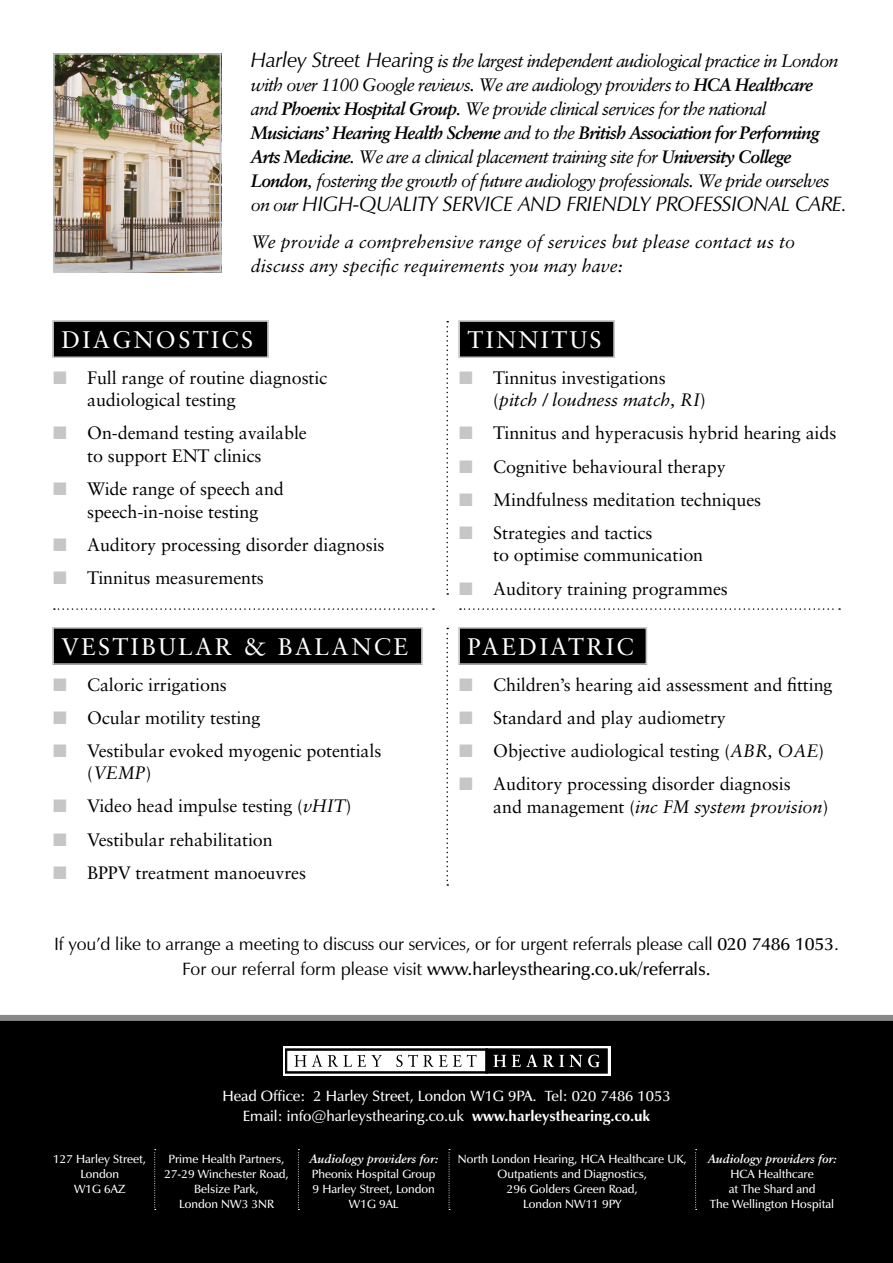
<style>
.page{position:relative;width:893px;height:1263px;background:#fff}
.page>*{position:absolute;margin:0;border:0;box-sizing:border-box;transform-origin:0 0}
.t1{font:24px "Sabon";letter-spacing:.1em;color:#fff}
.t2{font:italic 21px "Zapf Humanist 601 BT";letter-spacing:-.01em;color:#000}
.t3{font:18px/22.5px "Sabon";letter-spacing:-.005em;color:#000}
.t4{font:italic 18px/24px "Sabon";letter-spacing:-.05em;color:#000}
.t5{font:18px/25.5px "Zapf Humanist 601 BT";letter-spacing:-.01em;color:#000;text-align:center}
.t6{font:italic 18px/24px "Sabon";color:#000}
.t7{font:600 15px/19.5px "Zapf Humanist 601 BT";color:#fff;text-align:center}
.t8{font:600 12px/15px "Zapf Humanist 601 BT";color:#fff;text-align:center}
.t9{font:italic 700 12px "Sabon";color:#fff}
.s1{font-family:"Zapf Humanist 601 BT";font-size:21px}
.s2{font-weight:700}
.s3{font-family:"Sabon";font-size:18px}
.s4{color:#c6c6c6}
.s5{font-style:italic}
.s6{font-family:"Sabon Italic Os F"}
.s7{font-weight:600}
</style>
<div class="page">
<div style="left:0;top:1020px;width:893px;height:243px;background:#000"></div>
<div style="left:283px;top:1046px;width:327px;height:29px;background:#fff"></div>
<svg style="left:285px;top:1048px;width:323px;height:26px"></svg>
<div style="left:0;top:1015px;width:893px;height:6px;background:#878787"></div>
<div style="left:53px;top:321px;width:215px;height:36px;background:#000"></div>
<div style="left:52px;top:320px;width:217px;height:38px;border:2px solid #c6c6c6"></div>
<div style="left:53px;top:628px;width:369px;height:36px;background:#000"></div>
<div style="left:52px;top:627px;width:371px;height:38px;border:2px solid #c6c6c6"></div>
<div style="left:459px;top:321px;width:155px;height:36px;background:#000"></div>
<div style="left:458px;top:320px;width:157px;height:38px;border:2px solid #c6c6c6"></div>
<div style="left:459px;top:628px;width:187px;height:36px;background:#000"></div>
<div style="left:458px;top:627px;width:189px;height:38px;border:2px solid #c6c6c6"></div>
<svg style="left:446px;top:321px;width:2px;height:274px"></svg>
<svg style="left:446px;top:628px;width:2px;height:258px"></svg>
<svg style="left:460px;top:608px;width:380px;height:2px"></svg>
<svg style="left:54px;top:608px;width:380px;height:2px"></svg>
<img style="left:56px;top:56px;width:162px;height:213px">
<div style="left:53px;top:53px;width:168px;height:219px;border:2px solid #c6c6c6"></div>
<svg style="left:154px;top:1149px;width:2px;height:61px"></svg>
<svg style="left:298px;top:1149px;width:1px;height:61px"></svg>
<svg style="left:449px;top:1149px;width:1px;height:61px"></svg>
<svg style="left:695px;top:1149px;width:2px;height:61px"></svg>
<p class="t4" style="left:251px;top:49px;width:589px"><span class="s1">Harley Street Hearing</span> is the largest independent audiological practice in London with over 1100 Google reviews. We are audiology providers to <span class="s2">HCA Healthcare </span>and <span class="s2">Phoenix Hospital Group</span>. We provide clinical services for the national <span class="s2">Musicians’ Hearing Health Scheme</span> and to the <span class="s2">British Association for Performing Arts Medicine</span>. We are a clinical placement training site for <span class="s2">University College London</span>, fostering the growth of future audiology professionals. We pride ourselves</p>
<p class="t2" style="left:251px;top:191px;width:598px"><span class="s3">on our</span> HIGH-QUALITY SERVICE AND FRIENDLY PROFESSIONAL CARE.</p>
<p class="t6" style="left:251px;top:230px;width:546px">We provide a comprehensive range of services but please contact us to discuss any specific requirements you may have:</p>
<h1 class="t1" style="left:61px;top:325px;width:193px">DIAGNOSTICS</h1>
<p class="t3" style="left:87px;top:366px;width:242px;text-indent:-34px"><span class="s4">■</span> Full range of routine diagnostic audiological testing</p>
<p class="t3" style="left:87px;top:422px;width:221px;text-indent:-34px"><span class="s4">■</span> On-demand testing available to support ENT clinics</p>
<p class="t3" style="left:53px;top:477px;width:232px;text-align:center"><span class="s4">■</span> Wide range of speech and speech-in-noise testing</p>
<p class="t3" style="left:53px;top:533px;width:333px"><span class="s4">■</span> Auditory processing disorder diagnosis</p>
<p class="t3" style="left:53px;top:566px;width:212px"><span class="s4">■</span> Tinnitus measurements</p>
<h1 class="t1" style="left:61px;top:632px;width:348px">VESTIBULAR &amp; BALANCE</h1>
<p class="t3" style="left:53px;top:673px;width:175px"><span class="s4">■</span> Caloric irrigations</p>
<p class="t3" style="left:53px;top:706px;width:209px"><span class="s4">■</span> Ocular motility testing</p>
<p class="t3" style="left:87px;top:739px;width:296px;text-indent:-34px"><span class="s4">■</span> Vestibular evoked myogenic potentials (<span class="s5">VEMP</span>)</p>
<p class="t3" style="left:53px;top:795px;width:300px"><span class="s4">■</span> Video head impulse testing (<span class="s6">vHIT</span>)</p>
<p class="t3" style="left:53px;top:828px;width:221px"><span class="s4">■</span> Vestibular rehabilitation</p>
<p class="t3" style="left:53px;top:861px;width:254px"><span class="s4">■</span> BPPV treatment manoeuvres</p>
<h1 class="t1" style="left:467px;top:325px;width:136px">TINNITUS</h1>
<p class="t3" style="left:493px;top:366px;width:214px;text-indent:-34px"><span class="s4">■</span> Tinnitus investigations (<span class="s5">pitch / loudness match, RI</span>)</p>
<p class="t3" style="left:459px;top:422px;width:379px"><span class="s4">■</span> Tinnitus and hyperacusis hybrid hearing aids</p>
<p class="t3" style="left:459px;top:455px;width:268px"><span class="s4">■</span> Cognitive behavioural therapy</p>
<p class="t3" style="left:459px;top:488px;width:304px"><span class="s4">■</span> Mindfulness meditation techniques</p>
<p class="t3" style="left:493px;top:521px;width:211px;text-indent:-34px"><span class="s4">■</span> Strategies and tactics<br>to optimise communication</p>
<p class="t3" style="left:459px;top:577px;width:270px"><span class="s4">■</span> Auditory training programmes</p>
<h1 class="t1" style="left:467px;top:632px;width:168px">PAEDIATRIC</h1>
<p class="t3" style="left:459px;top:673px;width:375px"><span class="s4">■</span> Children’s hearing aid assessment and fitting</p>
<p class="t3" style="left:459px;top:706px;width:268px"><span class="s4">■</span> Standard and play audiometry</p>
<p class="t3" style="left:459px;top:739px;width:367px"><span class="s4">■</span> Objective audiological testing (<span class="s5">ABR, OAE</span>)</p>
<p class="t3" style="left:493px;top:772px;width:337px;text-indent:-34px"><span class="s4">■</span> Auditory processing disorder diagnosis<br>and management (<span class="s5">inc FM system provision</span>)</p>
<p class="t5" style="left:54px;top:930px;width:786px">If you’d like to arrange a meeting to discuss our services, or for urgent referrals please call <span class="s7">020 7486 1053</span>.<br>For our referral form please visit <span class="s7">www.harleysthearing.co.uk/referrals.</span></p>
<p class="t7" style="left:222px;top:1086px;width:450px">Head Office: 2 Harley Street, London W1G 9PA. Tel: 020 7486 1053<br>Email: info@harleysthearing.co.uk <span class="s2">www.harleysthearing.co.uk</span></p>
<p class="t8" style="left:53px;top:1151px;width:95px">127 Harley Street,<br>London<br>W1G 6AZ</p>
<p class="t8" style="left:164px;top:1151px;width:126px">Prime Health Partners,<br>27-29 Winchester Road,<br>Belsize Park,<br>London NW3 3NR</p>
<p class="t9" style="left:309px;top:1151px;width:130px">Audiology providers for:</p>
<p class="t8" style="left:312px;top:1166px;width:125px">Pheonix Hospital Group<br>9 Harley Street, London<br>W1G 9AL</p>
<p class="t8" style="left:458px;top:1151px;width:230px">North London Hearing, HCA Healthcare UK,<br>Outpatients and Diagnostics,<br>296 Golders Green Road,<br>London NW11 9PY</p>
<p class="t9" style="left:708px;top:1151px;width:130px">Audiology providers for:</p>
<p class="t8" style="left:710px;top:1166px;width:126px">HCA Healthcare<br>at The Shard and<br>The Wellington Hospital</p>
</div>
